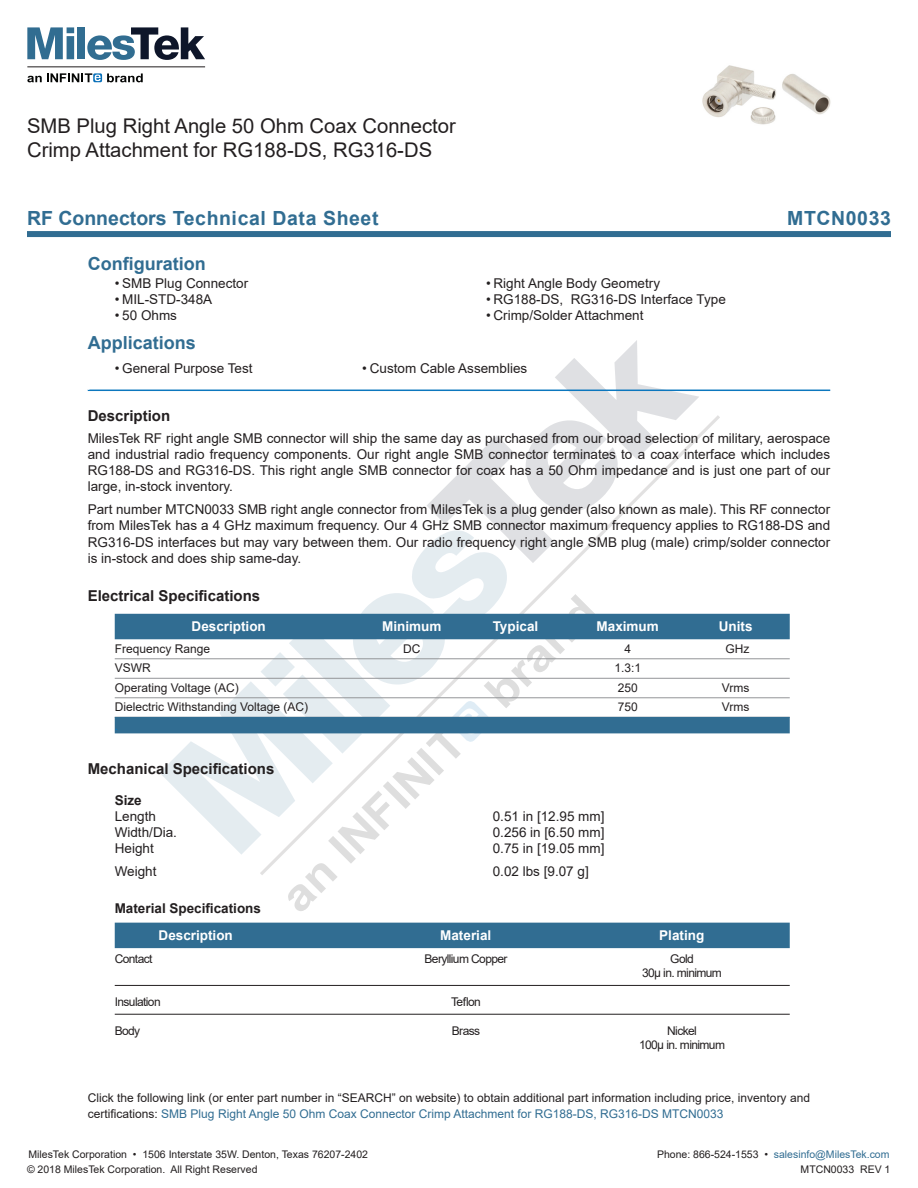
<style>
.page{position:relative;width:918px;height:1188px;background:#fff}
.page>*{position:absolute;margin:0;border:0;box-sizing:border-box;transform-origin:0 0}
.Web_Description_Para{font:20.25px/24.3px "Arial";color:#231f20}
.t1{font:700 19.5px "Arial";letter-spacing:.03em;color:#316d92}
.Head1{font:700 18px "Arial";color:#316d92}
.Head1-2{font:700 15px "Arial";color:#231f20}
.MarketingDescription{font:13.5px/16.2px "Arial";color:#231f20;text-align:justify}
.Specs_Para{font:13.5px "Arial";color:#231f20}
.Table-Header{font:700 13.5px "Arial";color:#fff}
.Head2{font:700 13.5px "Arial";color:#231f20}
.Table_Header_Connect{font:700 13.5px "Arial";color:#fff}
.Description_and_PN_L{font:12px/15.3px "Arial";color:#231f20}
.Table-Body{font:12px "Arial";color:#231f20}
.Table_Body_Connector{font:12px "Arial";letter-spacing:-.05em;color:#231f20}
.Table-Footer{font:12px "Arial";color:#0c77be}
.t2{font:10.5px "Arial";color:#231f20}
.t3{font:10.5px "Arial";color:#316d92}
.MarketingDescription-2{font:700 7.5px "Arial";color:#fff}
.s1{color:#316d92}
.s2{color:#231f20}
</style>
<div class="page">
<svg style="left:159px;top:340px;width:540px;height:571px"></svg>
<svg style="left:256px;top:412px;width:468px;height:467px"></svg>
<div style="left:27px;top:231px;width:864px;height:6px;background:#316d92"></div>
<svg style="left:27px;top:27px;width:47px;height:32px"></svg>
<div style="left:78px;top:27px;width:7px;height:32px;background:#316d91"></div>
<svg style="left:87px;top:27px;width:118px;height:33px"></svg>
<svg style="left:107px;top:73px;width:36px;height:9px"></svg>
<svg style="left:27px;top:73px;width:74px;height:9px"></svg>
<hr style="left:27px;top:66px;width:178px;height:1px;background:#211d1e">
<hr style="left:88px;top:390px;width:742px;height:1px;background:#0c77be">
<div style="left:115px;top:614px;width:675px;height:25px;background:#316d92"></div>
<hr style="left:115px;top:659px;width:675px;height:1px;background:#939598">
<hr style="left:115px;top:678px;width:675px;height:1px;background:#939598">
<hr style="left:115px;top:698px;width:675px;height:1px;background:#939598">
<div style="left:115px;top:717px;width:675px;height:16px;background:#316d92"></div>
<div style="left:115px;top:923px;width:675px;height:25px;background:#316d92"></div>
<hr style="left:115px;top:985px;width:675px;height:1px;background:#231f20">
<hr style="left:115px;top:1014px;width:675px;height:1px;background:#231f20">
<img style="left:702px;top:65px;width:129px;height:60px">
<h1 class="Web_Description_Para" style="left:27px;top:114px;width:430px">SMB Plug Right Angle 50 Ohm Coax Connector<br>Crimp Attachment for RG188-DS, RG316-DS</h1>
<p class="t1" style="left:27px;top:204px;width:353px">RF Connectors Technical Data Sheet</p>
<p class="t1" style="left:787px;top:204px;width:105px">MTCN0033</p>
<p class="Head1" style="left:88px;top:251px;width:119px">Configuration</p>
<p class="MarketingDescription" style="left:115px;top:275px;width:135px">• SMB Plug Connector</p>
<p class="MarketingDescription" style="left:115px;top:291px;width:99px">• MIL-STD-348A</p>
<p class="MarketingDescription" style="left:115px;top:307px;width:64px">• 50 Ohms</p>
<p class="MarketingDescription" style="left:486px;top:275px;width:176px">• Right Angle Body Geometry</p>
<p class="MarketingDescription" style="left:486px;top:291px;width:241px">• RG188-DS, RG316-DS Interface Type</p>
<p class="MarketingDescription" style="left:486px;top:307px;width:159px">• Crimp/Solder Attachment</p>
<p class="Head1" style="left:88px;top:330px;width:110px">Applications</p>
<p class="MarketingDescription" style="left:115px;top:360px;width:139px">• General Purpose Test</p>
<p class="MarketingDescription" style="left:362px;top:360px;width:167px">• Custom Cable Assemblies</p>
<p class="MarketingDescription-2" style="left:88px;top:382px;width:4px">.</p>
<p class="Head1-2" style="left:88px;top:405px;width:84px">Description</p>
<p class="MarketingDescription" style="left:88px;top:430px;width:744px">MilesTek RF right angle SMB connector will ship the same day as purchased from our broad selection of military, aerospace and industrial radio frequency components. Our right angle SMB connector terminates to a coax interface which includes RG188-DS and RG316-DS. This right angle SMB connector for coax has a 50 Ohm impedance and is just one part of our large, in-stock inventory.</p>
<p class="MarketingDescription" style="left:88px;top:501px;width:744px">Part number MTCN0033 SMB right angle connector from MilesTek is a plug gender (also known as male). This RF connector from MilesTek has a 4 GHz maximum frequency. Our 4 GHz SMB connector maximum frequency applies to RG188-DS and RG316-DS interfaces but may vary between them. Our radio frequency right angle SMB plug (male) crimp/solder connector is in-stock and does ship same-day.</p>
<p class="Head1-2" style="left:88px;top:585px;width:174px">Electrical Specifications</p>
<p class="Table-Header" style="left:192px;top:617px;width:76px">Description</p>
<p class="Table-Header" style="left:382px;top:617px;width:61px">Minimum</p>
<p class="Table-Header" style="left:493px;top:617px;width:47px">Typical</p>
<p class="Table-Header" style="left:597px;top:617px;width:64px">Maximum</p>
<p class="Table-Header" style="left:719px;top:617px;width:35px">Units</p>
<p class="Table-Body" style="left:115px;top:640px;width:97px">Frequency Range</p>
<p class="Table-Body" style="left:403px;top:640px;width:19px">DC</p>
<p class="Table-Body" style="left:624px;top:640px;width:8px">4</p>
<p class="Table-Body" style="left:725px;top:640px;width:25px">GHz</p>
<p class="Table-Body" style="left:115px;top:660px;width:37px">VSWR</p>
<p class="Table-Body" style="left:614px;top:660px;width:28px">1.3:1</p>
<p class="Table-Body" style="left:115px;top:679px;width:126px">Operating Voltage (AC)</p>
<p class="Table-Body" style="left:618px;top:679px;width:22px">250</p>
<p class="Table-Body" style="left:722px;top:679px;width:29px">Vrms</p>
<p class="Table-Body" style="left:115px;top:699px;width:195px">Dielectric Withstanding Voltage (AC)</p>
<p class="Table-Body" style="left:618px;top:699px;width:22px">750</p>
<p class="Table-Body" style="left:722px;top:699px;width:29px">Vrms</p>
<p class="Table-Footer" style="left:115px;top:717px;width:5px">.</p>
<p class="Head1-2" style="left:88px;top:758px;width:188px">Mechanical Specifications</p>
<p class="Head2" style="left:115px;top:790px;width:29px">Size</p>
<p class="Specs_Para" style="left:115px;top:807px;width:43px">Length</p>
<p class="Specs_Para" style="left:493px;top:807px;width:113px">0.51 in [12.95 mm]</p>
<p class="Specs_Para" style="left:115px;top:823px;width:64px">Width/Dia.</p>
<p class="Specs_Para" style="left:493px;top:823px;width:113px">0.256 in [6.50 mm]</p>
<p class="Specs_Para" style="left:115px;top:839px;width:41px">Height</p>
<p class="Specs_Para" style="left:493px;top:839px;width:113px">0.75 in [19.05 mm]</p>
<p class="Specs_Para" style="left:115px;top:862px;width:43px">Weight</p>
<p class="Specs_Para" style="left:493px;top:862px;width:98px">0.02 lbs [9.07 g]</p>
<p class="Head2" style="left:115px;top:899px;width:148px">Material Specifications</p>
<p class="Table_Header_Connect" style="left:159px;top:926px;width:76px">Description</p>
<p class="Table_Header_Connect" style="left:440px;top:926px;width:53px">Material</p>
<p class="Table_Header_Connect" style="left:659px;top:926px;width:47px">Plating</p>
<p class="Table_Body_Connector" style="left:115px;top:950px;width:39px">Contact</p>
<p class="Table_Body_Connector" style="left:425px;top:950px;width:85px">Beryllium Copper</p>
<p class="Table_Body_Connector" style="left:670px;top:950px;width:25px">Gold</p>
<p class="Table_Body_Connector" style="left:642px;top:964px;width:81px">30µ in. minimum</p>
<p class="Table_Body_Connector" style="left:115px;top:993px;width:47px">Insulation</p>
<p class="Table_Body_Connector" style="left:451px;top:993px;width:31px">Teflon</p>
<p class="Table_Body_Connector" style="left:115px;top:1022px;width:27px">Body</p>
<p class="Table_Body_Connector" style="left:452px;top:1022px;width:30px">Brass</p>
<p class="Table_Body_Connector" style="left:667px;top:1022px;width:31px">Nickel</p>
<p class="Table_Body_Connector" style="left:639px;top:1036px;width:87px">100µ in. minimum</p>
<p class="Description_and_PN_L" style="left:88px;top:1090px;width:724px">Click the following link (or enter part number in “SEARCH” on website) to obtain additional part information including price, inventory and certifications: <span class="s1">SMB Plug Right Angle 50 Ohm Coax Connector Crimp Attachment for RG188-DS, RG316-DS MTCN0033</span></p>
<p class="t2" style="left:28px;top:1147px;width:341px">MilesTek Corporation • 1506 Interstate 35W. Denton, Texas 76207-2402</p>
<p class="t3" style="left:657px;top:1147px;width:234px"><span class="s2">Phone: 866-524-1553 •</span> salesinfo@MilesTek.com</p>
<p class="t2" style="left:27px;top:1162px;width:232px">© 2018 MilesTek Corporation. All Right Reserved</p>
<p class="t2" style="left:801px;top:1162px;width:91px">MTCN0033 REV 1</p>
</div>
